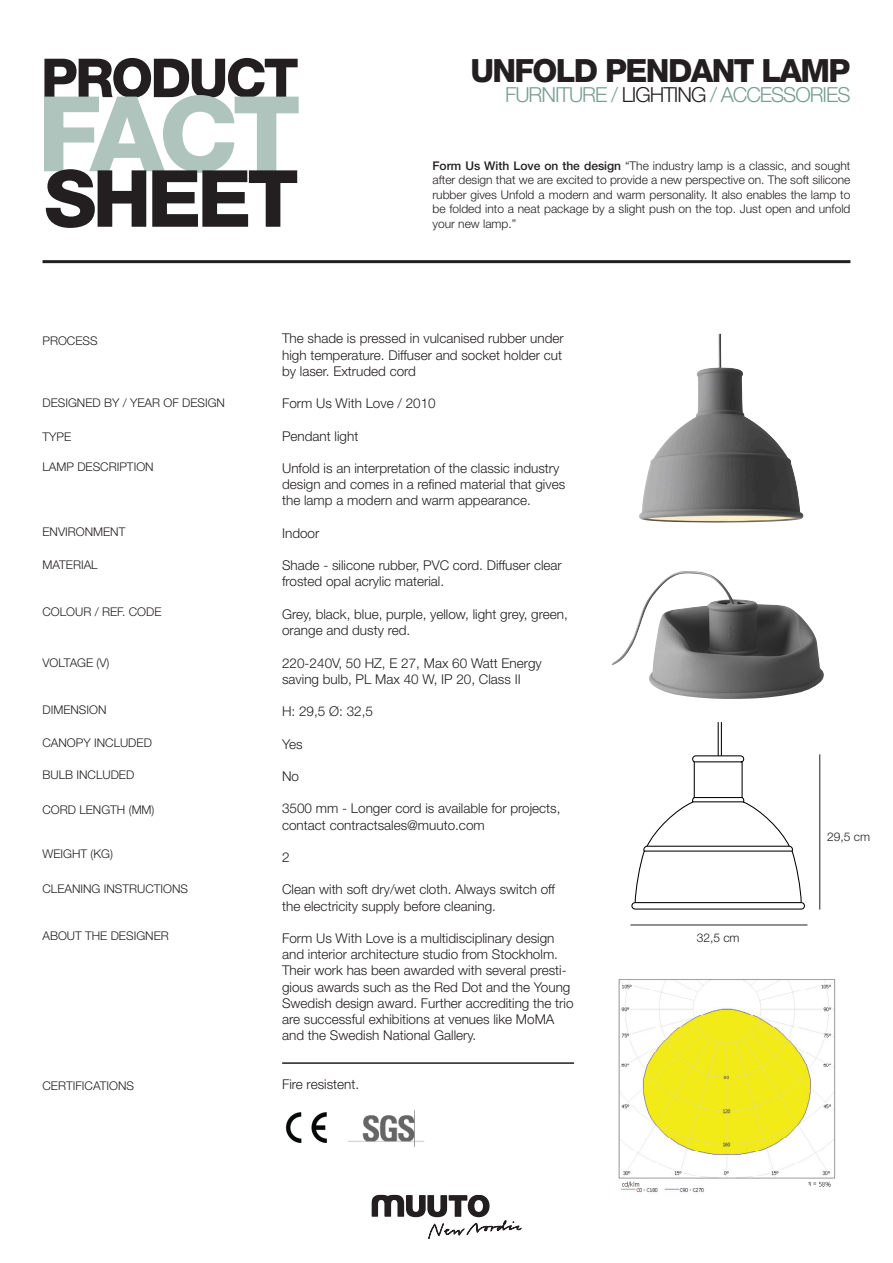
<style>
.page{position:relative;width:893px;height:1263px;background:#fff}
.page>*{position:absolute;margin:0;border:0;box-sizing:border-box;transform-origin:0 0}
.t1{font:800 78.9px "Helvetica Neue LT Std";letter-spacing:-.05em;color:#231f20}
.t2{font:800 53.7px "Helvetica Neue LT Std";letter-spacing:-.05em;color:#231f20}
.t3{font:800 32.1px "Helvetica Neue LT Std";letter-spacing:-.05em;color:#231f20}
.t4{font:300 20.7px "Helvetica Neue LT Std";letter-spacing:-.05em;color:#789d92}
.text_factsheet{font:300 13.5px/16.2px "Helvetica Neue LT Std";color:#231f20}
.text_on_the_design{font:300 12px/14.4px "Helvetica Neue LT Std";color:#231f20;text-align:justify}
.titulares{font:300 12px "Helvetica Neue LT Std";color:#231f20}
.titular_conncet_text{font:300 12px "Helvetica Neue LT Std";color:#231f20}
.s1{color:#231f20}
.s2{font-weight:500}
</style>
<div class="page">
<hr style="left:43px;top:260px;width:807px;height:3px;background:#231f20">
<svg style="left:44px;top:95px;width:255px;height:78px"></svg>
<img style="left:639px;top:334px;width:151px;height:189px">
<img style="left:612px;top:571px;width:212px;height:128px">
<svg style="left:371px;top:1194px;width:151px;height:45px"></svg>
<img style="left:285px;top:1112px;width:42px;height:31px">
<hr style="left:282px;top:1062px;width:292px;height:2px;background:#231f20">
<img style="left:618px;top:979px;width:218px;height:214px">
<img style="left:348px;top:1110px;width:77px;height:37px">
<svg style="left:718px;top:722px;width:4px;height:33px"></svg>
<div style="left:631px;top:902px;width:174px;height:7px;border:1px solid #000002;border-radius:3px"></div>
<svg style="left:634px;top:755px;width:168px;height:149px"></svg>
<hr style="left:630px;top:924px;width:177px;height:1px;background:#231f20">
<hr style="left:819px;top:754px;width:1px;height:155px;background:#231f20">
<p class="t2" style="left:41px;top:46px;width:259px">PRODUCT</p>
<p class="t1" style="left:44px;top:152px;width:256px">SHEET</p>
<p class="t3" style="left:470px;top:52px;width:382px">UNFOLD PENDANT LAMP</p>
<p class="t4" style="left:505px;top:82px;width:347px">FURNITURE / <span class="s1">LIGHTING</span> / ACCESSORIES</p>
<p class="text_on_the_design" style="left:432px;top:158px;width:420px"><span class="s2">Form Us With Love on the design</span> “The industry lamp is a classic, and sought after design that we are excited to provide a new perspective on. The soft silicone rubber gives Unfold a modern and warm personality. It also enables the lamp to be folded into a neat package by a slight push on the top. Just open and unfold your new lamp.”</p>
<p class="titulares" style="left:43px;top:333px;width:57px">PROCESS</p>
<p class="titulares" style="left:43px;top:395px;width:184px">DESIGNED BY / YEAR OF DESIGN</p>
<p class="titulares" style="left:43px;top:429px;width:30px">TYPE</p>
<p class="titulares" style="left:43px;top:459px;width:113px">LAMP DESCRIPTION</p>
<p class="titulares" style="left:43px;top:525px;width:84px">ENVIRONMENT</p>
<p class="titulares" style="left:43px;top:557px;width:57px">MATERIAL</p>
<p class="titulares" style="left:43px;top:605px;width:120px">COLOUR / REF. CODE</p>
<p class="titulares" style="left:43px;top:655px;width:69px">VOLTAGE (V)</p>
<p class="titulares" style="left:43px;top:702px;width:66px">DIMENSION</p>
<p class="titulares" style="left:43px;top:735px;width:111px">CANOPY INCLUDED</p>
<p class="titulares" style="left:43px;top:768px;width:93px">BULB INCLUDED</p>
<p class="titulares" style="left:43px;top:802px;width:114px">CORD LENGTH (MM)</p>
<p class="titulares" style="left:43px;top:847px;width:72px">WEIGHT (KG)</p>
<p class="titulares" style="left:43px;top:881px;width:147px">CLEANING INSTRUCTIONS</p>
<p class="titulares" style="left:43px;top:928px;width:128px">ABOUT THE DESIGNER</p>
<p class="titulares" style="left:43px;top:1078px;width:93px">CERTIFICATIONS</p>
<p class="text_factsheet" style="left:282px;top:330px;width:283px;text-align:justify">The shade is pressed in vulcanised rubber under high temperature. Diffuser and socket holder cut by laser. Extruded cord</p>
<p class="text_factsheet" style="left:282px;top:395px;width:155px">Form Us With Love / 2010</p>
<p class="text_factsheet" style="left:282px;top:427px;width:78px">Pendant light</p>
<p class="text_factsheet" style="left:282px;top:460px;width:285px">Unfold is an interpretation of the classic industry design and comes in a refined material that gives the lamp a modern and warm appearance.</p>
<p class="text_factsheet" style="left:282px;top:525px;width:39px">Indoor</p>
<p class="text_factsheet" style="left:282px;top:557px;width:281px">Shade - silicone rubber, PVC cord. Diffuser clear frosted opal acrylic material.</p>
<p class="text_factsheet" style="left:282px;top:606px;width:287px">Grey, black, blue, purple, yellow, light grey, green, orange and dusty red.</p>
<p class="text_factsheet" style="left:282px;top:654px;width:261px">220-240V, 50 HZ, E 27, Max 60 Watt Energy saving bulb, PL Max 40 W, IP 20, Class II</p>
<p class="text_factsheet" style="left:282px;top:703px;width:92px">H: 29,5 Ø: 32,5</p>
<p class="text_factsheet" style="left:282px;top:735px;width:22px">Yes</p>
<p class="text_factsheet" style="left:282px;top:768px;width:19px">No</p>
<p class="text_factsheet" style="left:282px;top:800px;width:280px">3500 mm - Longer cord is available for projects, contact contractsales@muuto.com</p>
<p class="text_factsheet" style="left:282px;top:849px;width:9px">2</p>
<p class="text_factsheet" style="left:282px;top:881px;width:274px">Clean with soft dry/wet cloth. Always switch off the electricity supply before cleaning.</p>
<p class="text_factsheet" style="left:282px;top:930px;width:293px">Form Us With Love is a multidisciplinary design and interior architecture studio from Stockholm.<br>Their work has been awarded with several presti&shy;gious awards such as the Red Dot and the Young Swedish design award. Further accrediting the trio are successful exhibitions at venues like MoMA and the Swedish National Gallery.</p>
<p class="text_factsheet" style="left:282px;top:1075px;width:79px">Fire resistent.</p>
<p class="titular_conncet_text" style="left:697px;top:930px;width:44px">32,5 cm</p>
<p class="titular_conncet_text" style="left:827px;top:829px;width:44px">29,5 cm</p>
</div>
